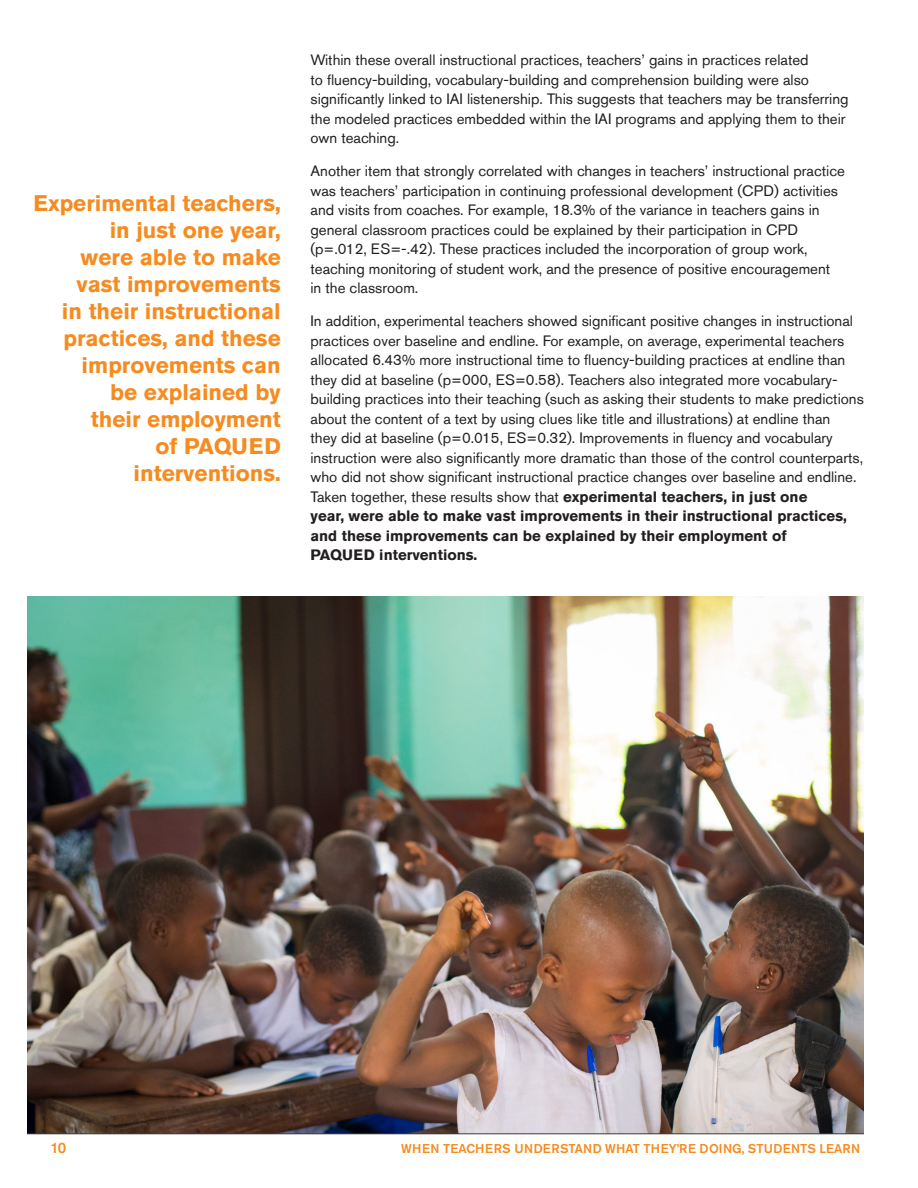
<style>
.page{position:relative;width:918px;height:1188px;background:#fff}
.page>*{position:absolute;margin:0;border:0;box-sizing:border-box;transform-origin:0 0}
.Pull_Quote_Flush_Rig{font:700 22.5px/27px "Akzidenz Grotesk Std";color:#f68b1f;text-align:right}
.body_text{font:15px/19.5px "Akzidenz Grotesk Std";color:#231f20}
.head_1_orange{font:500 15px "Akzidenz Grotesk Std";color:#f68b1f}
.head_1_orange-2{font:500 12.75px "Akzidenz Grotesk Std";letter-spacing:.005em;color:#f68b1f}
.s1{font-weight:700}
</style>
<div class="page">
<img style="left:27px;top:596px;width:837px;height:538px">
<hr style="left:27px;top:1134px;width:837px;height:1px;background:#3e3e3f">
<p class="Pull_Quote_Flush_Rig" style="left:33px;top:189px;width:249px">Experimental teachers, in just one year,<br>were able to make vast improvements<br>in their instructional practices, and these improvements can<br>be explained by<br>their employment<br>of PAQUED interventions.</p>
<p class="body_text" style="left:310px;top:50px;width:540px">Within these overall instructional practices, teachers’ gains in practices related<br>to fluency-building, vocabulary-building and comprehension building were also significantly linked to IAI listenership. This suggests that teachers may be transferring the modeled practices embedded within the IAI programs and applying them to their own teaching.</p>
<p class="body_text" style="left:310px;top:161px;width:536px">Another item that strongly correlated with changes in teachers’ instructional practice was teachers’ participation in continuing professional development (CPD) activities and visits from coaches. For example, 18.3% of the variance in teachers gains in general classroom practices could be explained by their participation in CPD (p=.012, ES=-.42). These practices included the incorporation of group work, teaching monitoring of student work, and the presence of positive encouragement<br>in the classroom.</p>
<p class="body_text" style="left:310px;top:311px;width:555px">In addition, experimental teachers showed significant positive changes in instructional practices over baseline and endline. For example, on average, experimental teachers allocated 6.43% more instructional time to fluency-building practices at endline than they did at baseline (p=000, ES=0.58). Teachers also integrated more vocabulary&shy;building practices into their teaching (such as asking their students to make predictions about the content of a text by using clues like title and illustrations) at endline than<br>they did at baseline (p=0.015, ES=0.32). Improvements in fluency and vocabulary instruction were also significantly more dramatic than those of the control counterparts, who did not show significant instructional practice changes over baseline and endline.<br>Taken together, these results show that <span class="s1">experimental teachers, in just one<br>year, were able to make vast improvements in their instructional practices, and these improvements can be explained by their employment of<br>PAQUED interventions.</span></p>
<p class="head_1_orange" style="left:50px;top:1139px;width:17px">10</p>
<p class="head_1_orange-2" style="left:401px;top:1141px;width:461px">WHEN TEACHERS UNDERSTAND WHAT THEY’RE DOING, STUDENTS LEARN</p>
</div>
